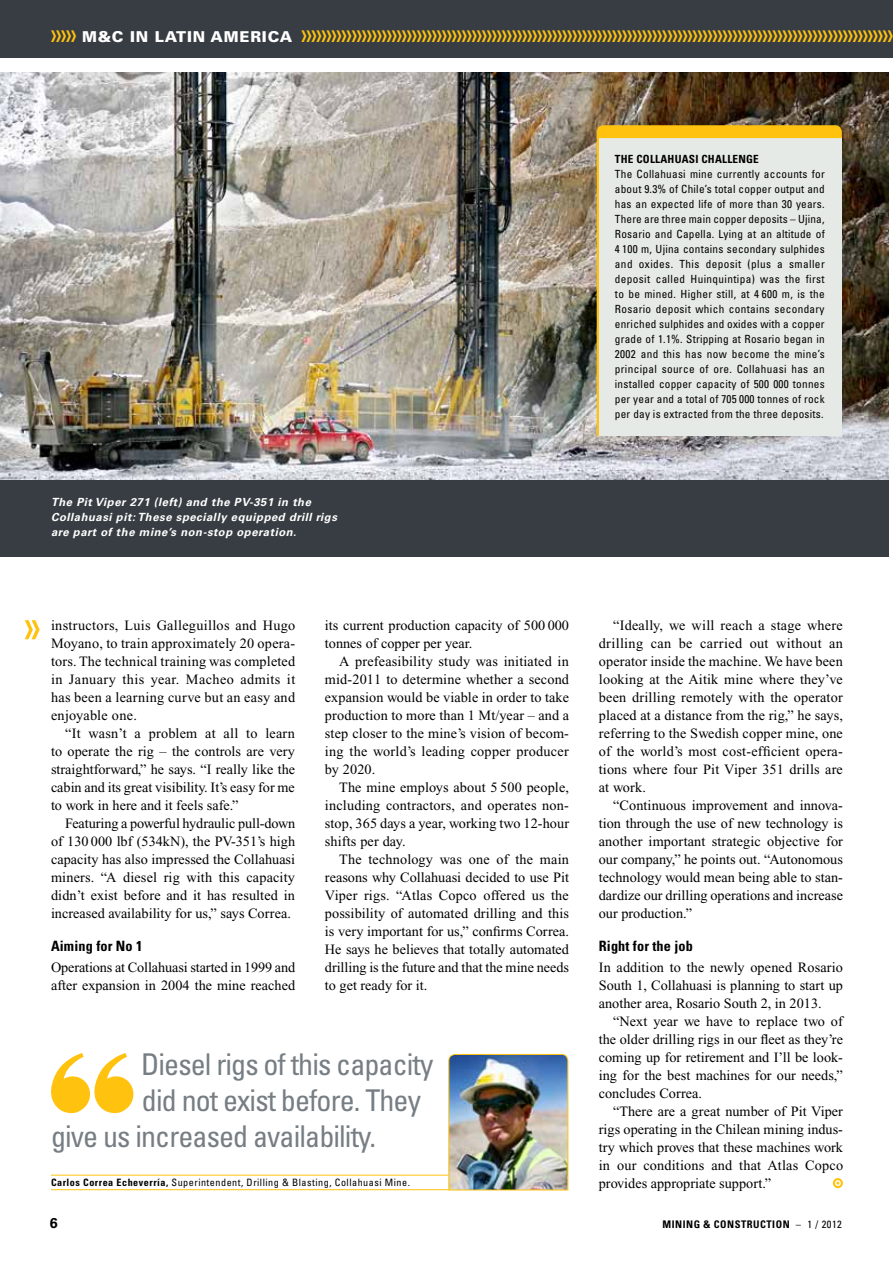
<style>
.page{position:relative;width:893px;height:1263px;background:#fff}
.page>*{position:absolute;margin:0;border:0;box-sizing:border-box;transform-origin:0 0}
.t1{font:condensed 30px "Univers";letter-spacing:-.03em;color:#767e84}
.t2{font:15px "Tokyo Two Solid";color:#ffc20e}
.t3{font:900 15px "Univers";letter-spacing:.05em;color:#fff}
.t4{font:14.25px/18px "Times New Roman";color:#000;text-align:justify}
.t5{font:700 condensed 14.25px "Univers";letter-spacing:.01em;color:#000}
.t6{font:700 14.25px "Univers";color:#000}
.t7{font:condensed 11.25px/15px "Univers";letter-spacing:.02em;color:#000;text-align:justify}
.t8{font:italic 700 11.25px/15px "Univers";letter-spacing:.05em;color:#fff}
.t9{font:700 condensed 11.25px "Univers";letter-spacing:.02em;color:#000}
.t10{font:700 condensed 10.5px "Univers";letter-spacing:.05em;color:#000}
.t11{font:condensed 10.2px "Univers";letter-spacing:.05em;color:#000}
.s1{font-family:"Tokyo Two Solid";font-weight:400;color:#ffc20e}
.s2{font-weight:700}
.s3{font-weight:400}
</style>
<div class="page">
<div style="left:833px;top:1178px;width:10px;height:10px;border:2px solid #ffc20e;border-radius:50%"></div>
<img style="left:0;top:72px;width:889px;height:409px">
<svg style="left:25px;top:620px;width:15px;height:19px"></svg>
<div style="left:0;top:0;width:893px;height:58px;background:#373d42"></div>
<div style="left:0;top:481px;width:889px;height:76px;background:#373d42"></div>
<div style="left:598px;top:137px;width:244px;height:299px;background:#e6eae6"></div>
<hr style="left:597px;top:137px;width:2px;height:299px;background:#ffc20e">
<svg style="left:596px;top:124px;width:247px;height:15px;background:#edb91e"></svg>
<img style="left:448px;top:1054px;width:121px;height:137px">
<hr style="left:51px;top:1189px;width:397px;height:1px;background:#ffc20e">
<hr style="left:51px;top:1175px;width:397px;height:1px;background:#ffc20e">
<svg style="left:51px;top:1053px;width:83px;height:60px"></svg>
<p class="t3" style="left:51px;top:28px;width:230px"><span class="s1">&gt;&gt;&gt;&gt;&gt;</span> M&amp;C IN LATIN AMERICA</p>
<p class="t2" style="left:302px;top:28px;width:593px">&gt;&gt;&gt;&gt;&gt;&gt;&gt;&gt;&gt;&gt;&gt;&gt;&gt;&gt;&gt;&gt;&gt;&gt;&gt;&gt;&gt;&gt;&gt;&gt;&gt;&gt;&gt;&gt;&gt;&gt;&gt;&gt;&gt;&gt;&gt;&gt;&gt;&gt;&gt;&gt;&gt;&gt;&gt;&gt;&gt;&gt;&gt;&gt;&gt;&gt;&gt;&gt;&gt;&gt;&gt;&gt;&gt;&gt;&gt;&gt;&gt;&gt;&gt;&gt;&gt;&gt;&gt;&gt;&gt;&gt;&gt;&gt;&gt;&gt;&gt;&gt;&gt;&gt;&gt;&gt;&gt;&gt;&gt;&gt;&gt;&gt;&gt;&gt;&gt;&gt;&gt;&gt;&gt;&gt;&gt;&gt;&gt;&gt;&gt;&gt;&gt;&gt;&gt;&gt;&gt;&gt;&gt;&gt;&gt;&gt;&gt;&gt;&gt;&gt;&gt;&gt;&gt;&gt;</p>
<p class="t8" style="left:51px;top:495px;width:287px">The Pit Viper 271 (left) and the PV-351 in the<br>Collahuasi pit: These specially equipped drill rigs are part of the mine’s non-stop operation.</p>
<p class="t9" style="left:615px;top:153px;width:74px">TH E Collahuasi</p>
<p class="t9" style="left:701px;top:153px;width:59px">CHALLENG E</p>
<p class="t7" style="left:615px;top:167px;width:211px">The Collahuasi mine currently accounts for about 9.3% of Chile’s total copper output and has an expected life of more than 30 years.<br>There are three main copper deposits – Ujina, Rosario and Capella. Lying at an altitude of 4 100 m, Ujina contains secondary sulphides and oxides. This deposit (plus a smaller deposit called H uinquintipa) was the first to be mined. Higher still, at 4 600 m, is the Rosario deposit which contains secondary enriched sulphides and oxides with a copper grade of 1.1%. Stripping at Rosario began in 2002 and this has now become the mine’s principal source of ore. Collahuasi has an installed copper capacity of 500 000 tonnes per year and a total of 705 000 tonnes of rock per day is extracted from the three deposits.</p>
<p class="t4" style="left:51px;top:616px;width:246px">instructors, Luis Galleguillos and Hugo Moyano, to train approximately 20 opera&shy;tors. The technical training was completed in January this year. Macheo admits it has been a learning curve but an easy and enjoyable one.</p>
<p class="t4" style="left:51px;top:724px;width:246px;text-indent:14px">“It wasn’t a problem at all to learn to operate the rig – the controls are very straightforward,” he says. “I really like the cabin and its great visibility. It’s easy for me to work in here and it feels safe.”</p>
<p class="t4" style="left:51px;top:814px;width:246px;text-indent:14px">Featuring a powerful hydraulic pull-down of 130 000 lbf (534kN), the PV-351’s high capacity has also impressed the Collahuasi miners. “A diesel rig with this capacity didn’t exist before and it has resulted in increased availability for us,” says Correa.</p>
<p class="t5" style="left:51px;top:937px;width:93px">Aiming for No 1</p>
<p class="t4" style="left:51px;top:958px;width:246px">Operations at Collahuasi started in 1999 and after expansion in 2004 the mine reached</p>
<p class="t4" style="left:325px;top:616px;width:246px">its current production capacity of 500 000 tonnes of copper per year.</p>
<p class="t4" style="left:325px;top:652px;width:246px;text-indent:14px">A prefeasibility study was initiated in mid-2011 to determine whether a second expansion would be viable in order to take production to more than 1 Mt/year – and a step closer to the mine’s vision of becom&shy;ing the world’s leading copper producer by 2020.</p>
<p class="t4" style="left:325px;top:778px;width:246px;text-indent:14px">The mine employs about 5 500 people, including contractors, and operates non&shy;stop, 365 days a year, working two 12-hour shifts per day.</p>
<p class="t4" style="left:325px;top:850px;width:246px;text-indent:14px">The technology was one of the main reasons why Collahuasi decided to use Pit Viper rigs. “Atlas Copco offered us the possibility of automated drilling and this is very important for us,” confirms Correa.<br>He says he believes that totally automated drilling is the future and that the mine needs to get ready for it.</p>
<h1 class="t1" style="left:141px;top:1046px;width:294px">Diesel rigs of this capacity</h1>
<h1 class="t1" style="left:142px;top:1082px;width:281px">did not exist before. They</h1>
<h1 class="t1" style="left:51px;top:1118px;width:327px">give us increased availability.</h1>
<p class="t11" style="left:51px;top:1176px;width:360px"><span class="s2">Carlos Correa Echeverría,</span> Superintendent, D rilling &amp; Blasting, Collahuasi Mine.</p>
<p class="t4" style="left:599px;top:616px;width:246px;text-indent:14px">“Ideally, we will reach a stage where drilling can be carried out without an operator inside the machine. We have been looking at the Aitik mine where they’ve been drilling remotely with the operator placed at a distance from the rig,” he says, referring to the Swedish copper mine, one of the world’s most cost-efficient opera&shy;tions where four Pit Viper 351 drills are at work.</p>
<p class="t4" style="left:599px;top:796px;width:246px;text-indent:14px">“Continuous improvement and innova&shy;tion through the use of new technology is another important strategic objective for our company,” he points out. “Autonomous technology would mean being able to stan&shy;dardize our drilling operations and increase our production.”</p>
<p class="t5" style="left:599px;top:937px;width:96px">Right for the job</p>
<p class="t4" style="left:599px;top:958px;width:246px">In addition to the newly opened Rosario South 1, Collahuasi is planning to start up another area, Rosario South 2, in 2013.</p>
<p class="t4" style="left:599px;top:1012px;width:246px;text-indent:14px">“Next year we have to replace two of the older drilling rigs in our fleet as they’re coming up for retirement and I’ll be look&shy;ing for the best machines for our needs,” concludes Correa.</p>
<p class="t4" style="left:599px;top:1102px;width:246px;text-indent:14px">“There are a great number of Pit Viper rigs operating in the Chilean mining indus&shy;try which proves that these machines work in our conditions and that Atlas Copco provides appropriate support.”</p>
<p class="t6" style="left:50px;top:1214px;width:9px">6</p>
<p class="t10" style="left:662px;top:1218px;width:181px">Mining &amp; Construction <span class="s3">– 1 / 2012</span></p>
</div>
